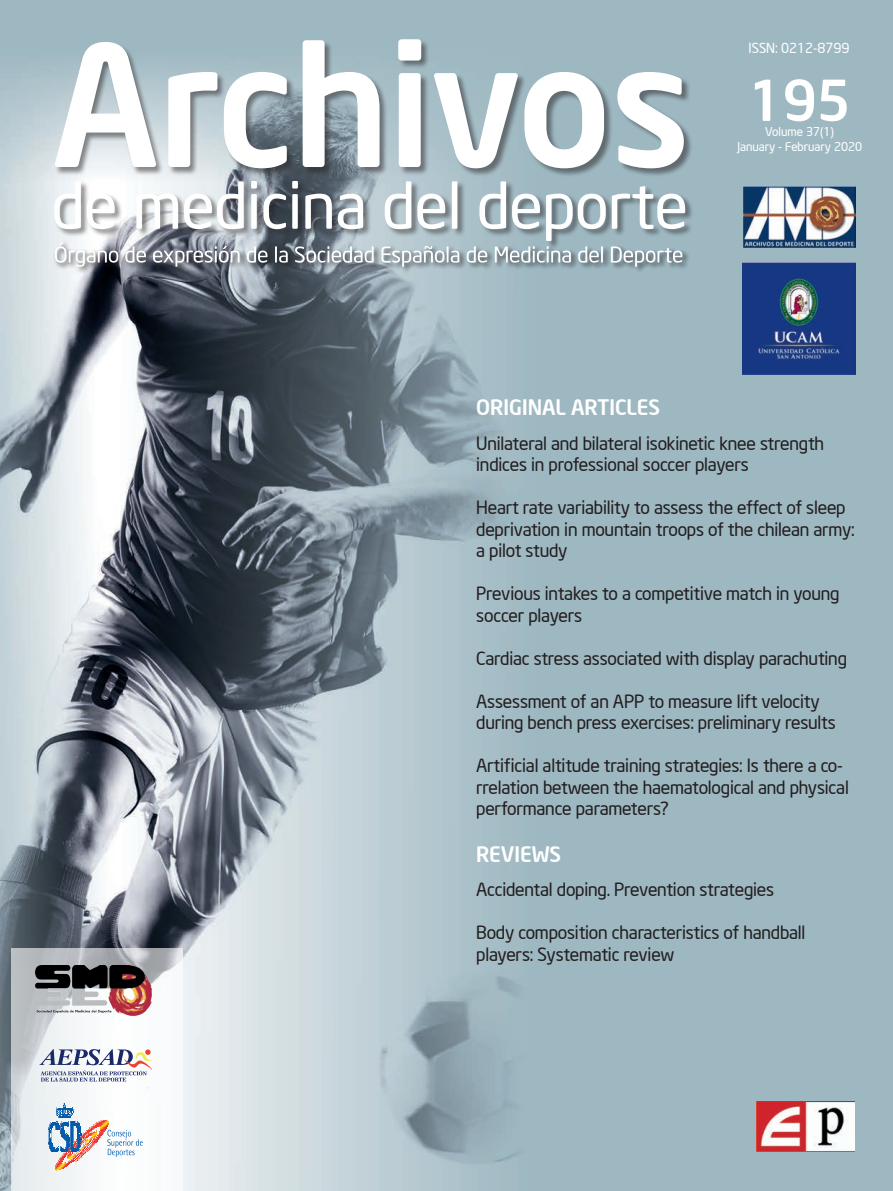
<style>
.page{position:relative;width:893px;height:1191px;background:#fff}
.page>*{position:absolute;margin:0;border:0;box-sizing:border-box;transform-origin:0 0}
.t1{font:500 55.5px "Neo Sans Intel";color:#fff}
.t2{font:500 21px "Neo Sans Intel";color:#fff}
.t3{font:18px/21.6px "Neo Sans Intel";letter-spacing:-.01em;color:#231f20}
.t4{font:13.65px "Neo Sans Intel";color:#fff}
.t5{font:12px/15px "Neo Sans Intel";color:#fff;text-align:center}
</style>
<div class="page">
<img style="left:0;top:0;width:893px;height:1191px">
<svg style="left:11px;top:948px;width:172px;height:243px;fill:#f5f7f8"></svg>
<div style="left:55px;top:39px;width:638px;height:138px;background:#231f20;opacity:.5"></div>
<svg style="left:55px;top:39px;width:629px;height:129px"></svg>
<div style="left:54px;top:180px;width:640px;height:70px;background:#231f20;opacity:.5"></div>
<div style="left:53px;top:240px;width:637px;height:34px;background:#231f20;opacity:.77"></div>
<svg style="left:54px;top:181px;width:631px;height:86px"></svg>
<img style="left:743px;top:186px;width:112px;height:62px">
<img style="left:742px;top:262px;width:113px;height:113px">
<svg style="left:49px;top:1103px;width:94px;height:68px"></svg>
<svg style="left:39px;top:1049px;width:113px;height:32px"></svg>
<img style="left:35px;top:965px;width:117px;height:50px">
<img style="left:756px;top:1101px;width:98px;height:50px">
<p class="t4" style="left:748px;top:40px;width:102px">ISSN: 0212-8799</p>
<p class="t1" style="left:748px;top:65px;width:104px">195</p>
<p class="t5" style="left:737px;top:124px;width:127px">Volume 37(1)<br>January - February 2020</p>
<p class="t2" style="left:476px;top:394px;width:185px">ORIGINAL ARTICLES</p>
<p class="t3" style="left:476px;top:432px;width:349px">Unilateral and bilateral isokinetic knee strength indices in professional soccer players</p>
<p class="t3" style="left:476px;top:496px;width:380px">Heart rate variability to assess the effect of sleep deprivation in mountain troops of the chilean army: a pilot study</p>
<p class="t3" style="left:476px;top:582px;width:365px">Previous intakes to a competitive match in young soccer players</p>
<p class="t3" style="left:476px;top:647px;width:372px">Cardiac stress associated with display parachuting</p>
<p class="t3" style="left:476px;top:690px;width:361px">Assessment of an APP to measure lift velocity during bench press exercises: preliminary results</p>
<p class="t3" style="left:476px;top:754px;width:374px">Artificial altitude training strategies: Is there a co&shy;rrelation between the haematological and physical performance parameters?</p>
<p class="t2" style="left:476px;top:841px;width:86px">REVIEWS</p>
<p class="t3" style="left:476px;top:878px;width:299px">Accidental doping. Prevention strategies</p>
<p class="t3" style="left:476px;top:921px;width:331px">Body composition characteristics of handball players: Systematic review</p>
</div>
